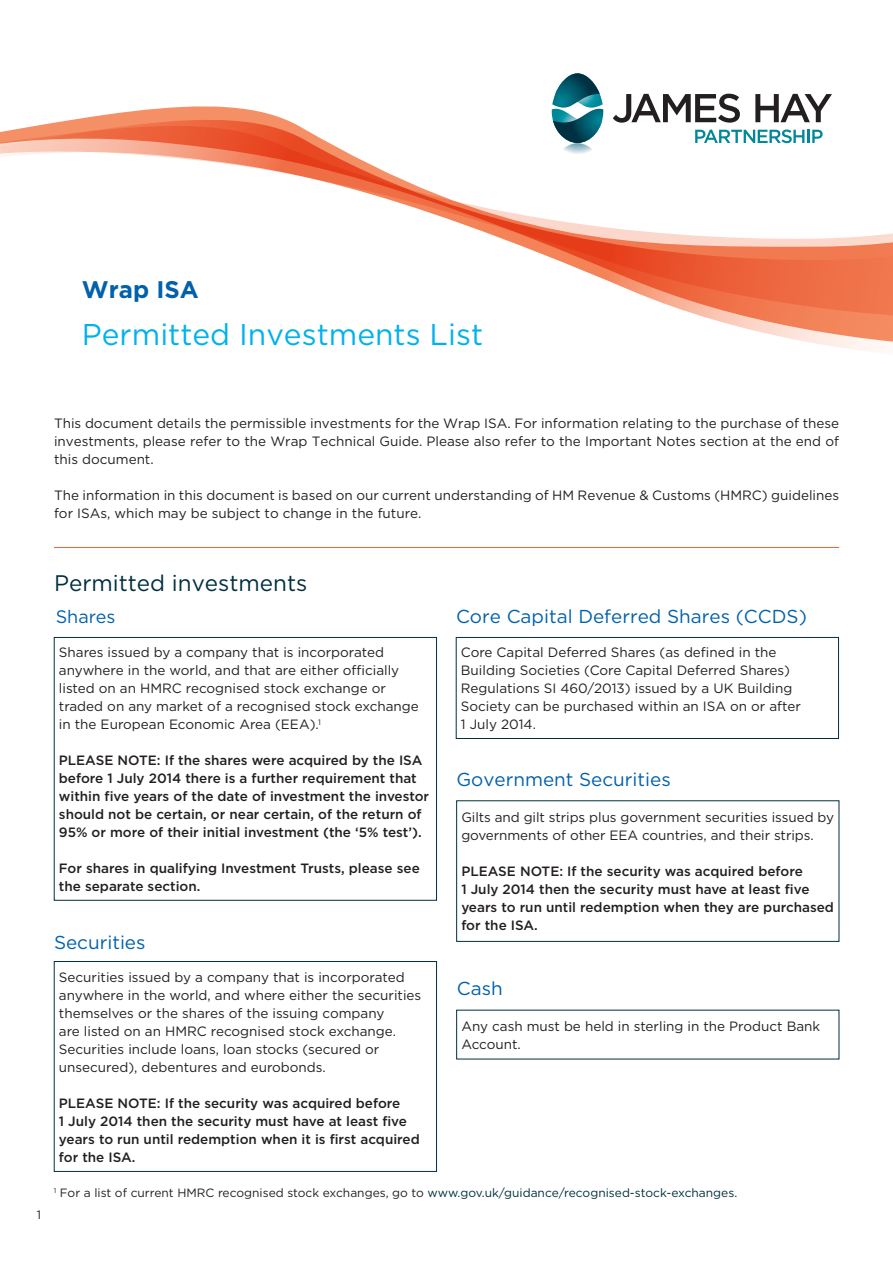
<style>
.page{position:relative;width:893px;height:1263px;background:#fff}
.page>*{position:absolute;margin:0;border:0;box-sizing:border-box;transform-origin:0 0}
.Header_1{font:30px "Gotham";color:#00b2ec}
.Header_2{font:700 24px "Gotham";color:#0161ab}
.Body_title{font:22.5px "Gotham";color:#002f40}
.Body_title-2{font:18.75px "Gotham";color:#0161ab}
.t1{font:18px "Gotham";color:#0161ab}
.Body{font:13.5px/18px "Gotham";color:#231f20}
.Body-2{font:500 13.5px/18px "Gotham";color:#231f20}
.Body_intro{font:13.5px/18px "Gotham";color:#231f20;text-align:justify}
.Body-3{font:12px "Gotham";color:#231f20}
.s1{color:#002f40}
</style>
<div class="page">
<hr style="left:54px;top:547px;width:785px;height:1px;background:#f2642f">
<div style="left:54px;top:637px;width:383px;height:263px;border:1px solid #002f40"></div>
<div style="left:54px;top:961px;width:383px;height:210px;border:1px solid #002f40"></div>
<div style="left:456px;top:637px;width:383px;height:102px;border:1px solid #002f40"></div>
<svg style="left:562px;top:73px;width:31px;height:9px"></svg>
<svg style="left:90px;top:95px;width:803px;height:257px"></svg>
<svg style="left:0;top:117px;width:893px;height:203px"></svg>
<p class="Header_2" style="left:82px;top:273px;width:118px">Wrap ISA</p>
<p class="Header_1" style="left:82px;top:316px;width:403px">Permitted Investments List</p>
<p class="Body_intro" style="left:54px;top:414px;width:787px">This document details the permissible investments for the Wrap ISA. For information relating to the purchase of these investments, please refer to the Wrap Technical Guide. Please also refer to the Important Notes section at the end of this document.</p>
<p class="Body_intro" style="left:54px;top:486px;width:787px">The information in this document is based on our current understanding of HM Revenue &amp; Customs (HMRC) guidelines for ISAs, which may be subject to change in the future.</p>
<p class="Body-3" style="left:37px;top:1207px;width:6px">1</p>
<p class="Body_title" style="left:54px;top:568px;width:255px">Permitted investments</p>
<p class="t1" style="left:56px;top:605px;width:61px">Shares</p>
<p class="Body_title-2" style="left:456px;top:604px;width:352px">Core Capital Deferred Shares (CCDS)</p>
<p class="Body" style="left:59px;top:643px;width:361px">Shares issued by a company that is incorporated anywhere in the world, and that are either officially listed on an HMRC recognised stock exchange or traded on any market of a recognised stock exchange in the European Economic Area (EEA).<sup>1</sup></p>
<p class="Body-2" style="left:59px;top:751px;width:372px">PLEASE NOTE: If the shares were acquired by the ISA before 1 July 2014 there is a further requirement that within five years of the date of investment the investor should not be certain, or near certain, of the return of 95% or more of their initial investment (the ‘5% test’).</p>
<p class="Body-2" style="left:59px;top:859px;width:362px">For shares in qualifying Investment Trusts, please see the separate section.</p>
<p class="Body" style="left:461px;top:643px;width:341px">Core Capital Deferred Shares (as defined in the Building Societies (Core Capital Deferred Shares)<br>Regulations SI 460/2013) issued by a UK Building Society can be purchased within an ISA on or after 1 July 2014.</p>
<p class="Body_title-2" style="left:456px;top:767px;width:216px">Government Securities</p>
<p class="Body" style="left:461px;top:808px;width:374px">Gilts and gilt strips plus government securities issued by governments of other EEA countries, and their strips.</p>
<p class="Body-2" style="left:461px;top:862px;width:374px">PLEASE NOTE: If the security was acquired before<br>1 July 2014 then the security must have at least five years to run until redemption when they are purchased for the ISA.</p>
<p class="Body_title-2" style="left:54px;top:930px;width:93px">Securities</p>
<p class="Body" style="left:59px;top:968px;width:364px">Securities issued by a company that is incorporated anywhere in the world, and where either the securities themselves or the shares of the issuing company<br>are listed on an HMRC recognised stock exchange.<br>Securities include loans, loan stocks (secured or unsecured), debentures and eurobonds.</p>
<p class="Body-2" style="left:59px;top:1094px;width:362px">PLEASE NOTE: If the security was acquired before<br>1 July 2014 then the security must have at least five years to run until redemption when it is first acquired for the ISA.</p>
<p class="Body_title-2" style="left:457px;top:976px;width:47px">Cash</p>
<p class="Body" style="left:461px;top:1017px;width:360px">Any cash must be held in sterling in the Product Bank<br>Account.</p>
<p class="Body-3" style="left:54px;top:1185px;width:685px"><sup>1</sup> For a list of current HMRC recognised stock exchanges, go to <span class="s1">www.gov.uk/guidance/recognised-stock-exchanges</span>.</p>
</div>
